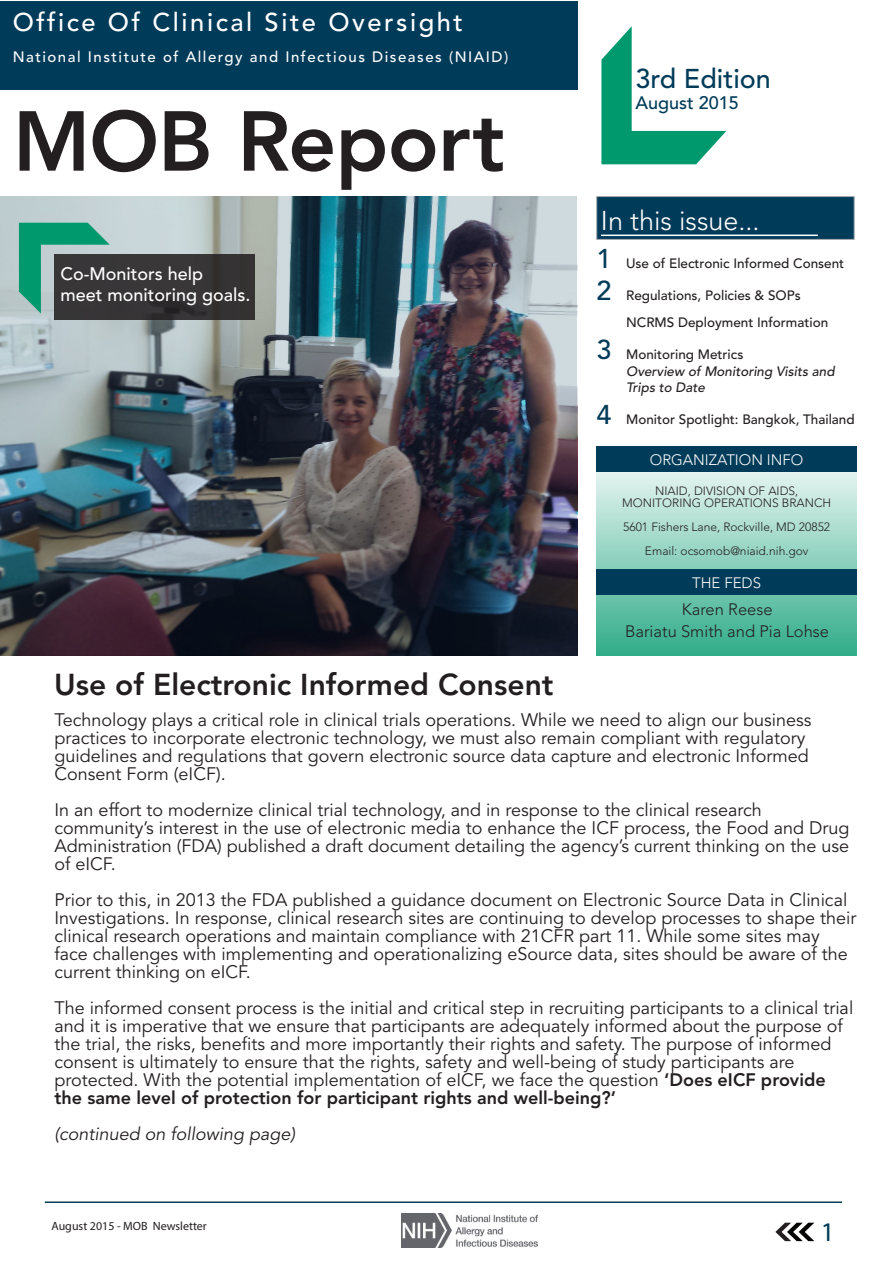
<style>
.page{position:relative;width:893px;height:1263px;background:#fff}
.page>*{position:absolute;margin:0;border:0;box-sizing:border-box;transform-origin:0 0}
._01_Headline{font:800 84px "Avenir LT Std";letter-spacing:-.01em;color:#231f20}
._02_Article_Title{font:800 30px "Avenir LT Std";color:#231f20}
.t1{font:300 27px "Avenir LT Std";color:#fff}
.t2{font:500 27px "Avenir LT Std";color:#003b59}
.t3{font:27px "Myriad Pro";color:#003b59}
._01a_SubHeadline{font:500 25.5px "Avenir LT Std";letter-spacing:.1em;color:#fff}
.t4{font:18px/18px "Avenir LT Std";color:#231f20}
._01a_SubHeadline-2{font:500 18px "Avenir LT Std";color:#fff}
.t5{font:italic 18px "Avenir LT Std";color:#231f20}
.t6{font:500 18px "Avenir LT Std";color:#003b59}
.edior{font:300 16.5px "Avenir LT Std";color:#231f20}
._01a_SubHeadline-3{font:500 15px "Avenir LT Std";letter-spacing:.1em;color:#fff}
._09_Article_Name{font:300 15px "Avenir LT Std";color:#fff}
.TOC_entry{font:500 13.5px "Avenir LT Std";color:#231f20}
.TOC_entry-2{font:italic 500 13.5px "Avenir LT Std";color:#231f20}
.edior-2{font:300 12px "Avenir LT Std";color:#231f20}
.t7{font:12px "Myriad Pro";color:#231f20}
.s1{font-size:27px;color:#003b59}
.s2{font-weight:800}
</style>
<div class="page">
<svg style="left:775px;top:1223px;width:39px;height:18px"></svg>
<img style="left:402px;top:1214px;width:136px;height:34px">
<hr style="left:45px;top:1201px;width:797px;height:2px;background:#003b59">
<div style="left:0;top:1px;width:577px;height:89px;background:#003b59"></div>
<svg style="left:601px;top:26px;width:125px;height:138px"></svg>
<div style="left:596px;top:196px;width:258px;height:44px;background:#003b59;border:1px solid #a8a9ad"></div>
<hr style="left:601px;top:235px;width:217px;height:1px;background:#fff">
<svg style="left:596px;top:472px;width:261px;height:183px"></svg>
<div style="left:596px;top:446px;width:261px;height:26px;background:#003b59"></div>
<div style="left:596px;top:569px;width:261px;height:26px;background:#003b59"></div>
<img style="left:0;top:196px;width:577px;height:459px">
<svg style="left:19px;top:223px;width:91px;height:91px"></svg>
<div style="left:54px;top:255px;width:201px;height:65px;background:#373637"></div>
<p class="_01a_SubHeadline" style="left:13px;top:7px;width:452px">Office Of Clinical Site Oversight</p>
<p class="_01a_SubHeadline-3" style="left:13px;top:48px;width:497px">National Institute of Allergy and Infectious Diseases (NIAID)</p>
<p class="_01_Headline" style="left:13px;top:92px;width:494px">MOB Report</p>
<p class="_01a_SubHeadline-2" style="left:60px;top:263px;width:144px">Co-Monitors help</p>
<p class="_01a_SubHeadline-2" style="left:60px;top:285px;width:192px">meet monitoring goals.</p>
<p class="_02_Article_Title" style="left:54px;top:667px;width:501px">Use of Electronic Informed Consent</p>
<p class="t2" style="left:635px;top:63px;width:137px">3rd Edition</p>
<p class="t6" style="left:635px;top:92px;width:105px">August 2015</p>
<p class="t1" style="left:601px;top:205px;width:160px">In this issue...</p>
<p class="TOC_entry" style="left:596px;top:255px;width:249px"><span class="s1">1</span> Use of Electronic Informed Consent</p>
<p class="TOC_entry" style="left:596px;top:288px;width:206px"><span class="s1">2</span> Regulations, Policies &amp; SOPs</p>
<p class="TOC_entry" style="left:626px;top:315px;width:204px">NCRMS Deployment Information</p>
<p class="TOC_entry" style="left:596px;top:347px;width:148px"><span class="s1">3</span> Monitoring Metrics</p>
<p class="TOC_entry-2" style="left:626px;top:363px;width:210px">Overview of Monitoring Visits and</p>
<p class="TOC_entry-2" style="left:626px;top:379px;width:81px">Trips to Date</p>
<p class="TOC_entry" style="left:596px;top:412px;width:260px"><span class="s1">4</span> Monitor Spotlight: Bangkok, Thailand</p>
<p class="_09_Article_Name" style="left:650px;top:451px;width:155px">ORGANIZATION INFO</p>
<p class="edior-2" style="left:655px;top:484px;width:145px">NIAID, DIVISION OF AIDS,</p>
<p class="edior-2" style="left:622px;top:496px;width:211px">MONITORING OPERATIONS BRANCH</p>
<p class="edior-2" style="left:623px;top:520px;width:208px">5601 Fishers Lane, Rockville, MD 20852</p>
<p class="edior-2" style="left:645px;top:544px;width:165px">Email: ocsomob@niaid.nih.gov</p>
<p class="_09_Article_Name" style="left:692px;top:574px;width:70px">THE FEDS</p>
<p class="edior" style="left:682px;top:599px;width:92px">Karen Reese</p>
<p class="edior" style="left:625px;top:622px;width:205px">Bariatu Smith and Pia Lohse</p>
<p class="t4" style="left:55px;top:711px;width:758px">Technology plays a critical role in clinical trials operations. While we need to align our business practices to incorporate electronic technology, we must also remain compliant with regulatory guidelines and regulations that govern electronic source data capture and electronic Informed Consent Form (eICF).</p>
<p class="t4" style="left:55px;top:801px;width:796px">In an effort to modernize clinical trial technology, and in response to the clinical research community’s interest in the use of electronic media to enhance the ICF process, the Food and Drug Administration (FDA) published a draft document detailing the agency’s current thinking on the use of eICF.</p>
<p class="t4" style="left:55px;top:891px;width:803px">Prior to this, in 2013 the FDA published a guidance document on Electronic Source Data in Clinical Investigations. In response, clinical research sites are continuing to develop processes to shape their clinical research operations and maintain compliance with 21CFR part 11. While some sites may face challenges with implementing and operationalizing eSource data, sites should be aware of the current thinking on eICF.</p>
<p class="t4" style="left:55px;top:999px;width:800px">The informed consent process is the initial and critical step in recruiting participants to a clinical trial and it is imperative that we ensure that participants are adequately informed about the purpose of the trial, the risks, benefits and more importantly their rights and safety. The purpose of informed consent is ultimately to ensure that the rights, safety and well-being of study participants are protected. With the potential implementation of eICF, we face the question <span class="s2">‘Does eICF provide the same level of protection for participant rights and well-being?’</span></p>
<p class="t5" style="left:55px;top:1123px;width:242px">(continued on following page)</p>
<p class="t7" style="left:51px;top:1219px;width:157px">August 2015 - MOB Newsletter</p>
<p class="t3" style="left:821px;top:1215px;width:15px">1</p>
</div>
